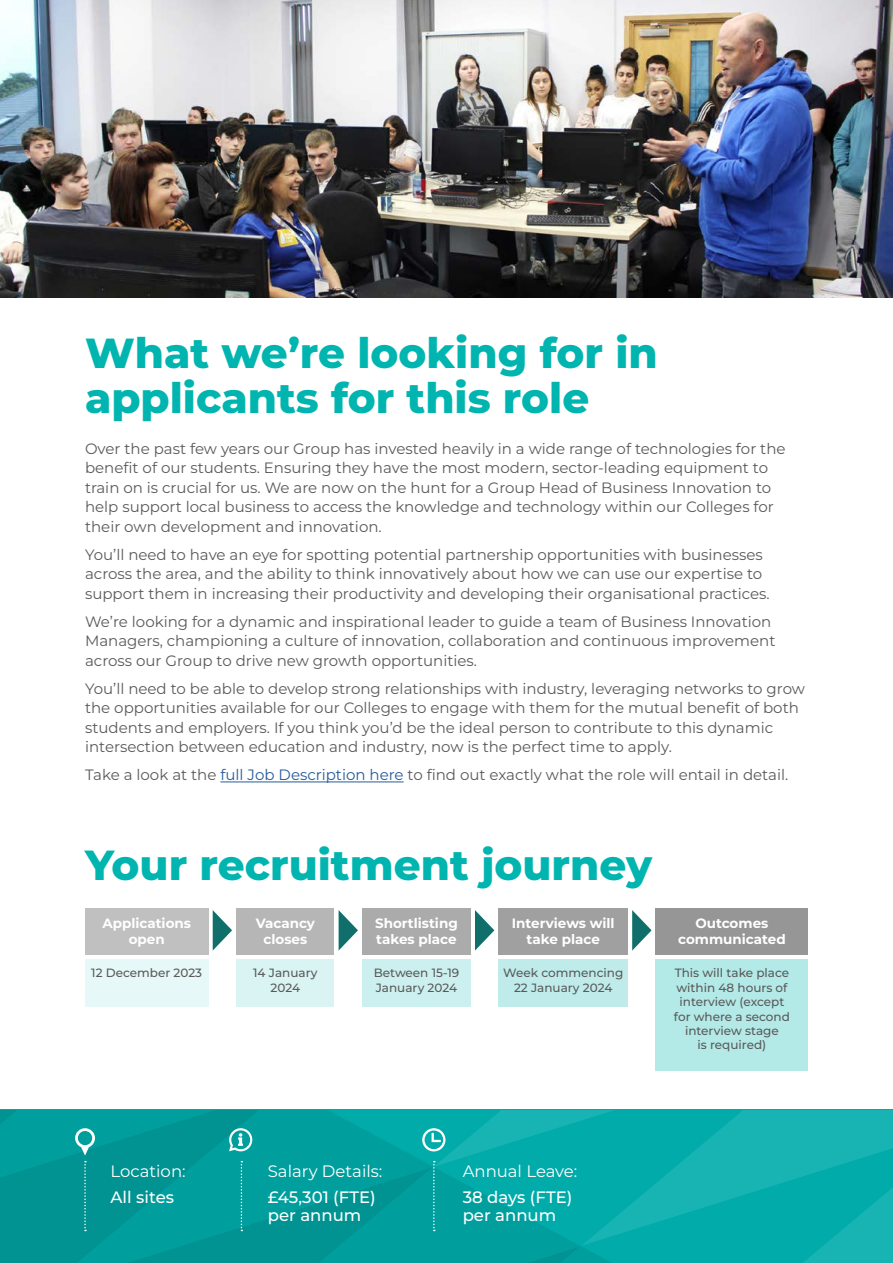
<style>
.page{position:relative;width:893px;height:1263px;background:#fff}
.page>*{position:absolute;margin:0;border:0;box-sizing:border-box;transform-origin:0 0}
.t1{font:800 42px/45px "Montserrat";color:#00b5af}
.t2{font:500 16.5px/18px "Montserrat";color:#fff}
.t3{font:16.5px "Montserrat";color:#fff}
.t4{font:15px/19.5px "Montserrat";color:#5a5a5a}
.t5{font:700 13.5px/16.2px "Montserrat";color:#fff;text-align:center}
.t6{font:500 12px/14.4px "Montserrat";color:#5a5a5a;text-align:center}
.s1{color:#275b9b}
</style>
<div class="page">
<hr style="left:220px;top:781px;width:184px;height:1px;background:#275b9b">
<div style="left:85px;top:908px;width:123px;height:47px;background:#c0c0c0"></div>
<div style="left:85px;top:959px;width:123px;height:48px;background:#e6f8f7"></div>
<div style="left:236px;top:908px;width:98px;height:47px;background:#b6b6b6"></div>
<div style="left:236px;top:959px;width:98px;height:48px;background:#d9f4f3"></div>
<div style="left:362px;top:908px;width:109px;height:47px;background:#ababab"></div>
<div style="left:362px;top:959px;width:109px;height:48px;background:#ccf0ef"></div>
<div style="left:656px;top:908px;width:152px;height:47px;background:#969696"></div>
<div style="left:656px;top:959px;width:152px;height:112px;background:#b3e9e7"></div>
<div style="left:499px;top:908px;width:129px;height:47px;background:#a0a0a0"></div>
<div style="left:499px;top:959px;width:129px;height:48px;background:#bfeceb"></div>
<svg style="left:213px;top:910px;width:19px;height:40px"></svg>
<svg style="left:339px;top:910px;width:19px;height:40px"></svg>
<svg style="left:475px;top:910px;width:19px;height:40px"></svg>
<svg style="left:632px;top:910px;width:20px;height:40px"></svg>
<img style="left:0;top:0;width:893px;height:298px">
<svg style="left:0;top:1110px;width:893px;height:153px;background:#05a4a3"></svg>
<h1 class="t1" style="left:85px;top:330px;width:574px">What we’re looking for in applicants for this role</h1>
<p class="t4" style="left:85px;top:438px;width:702px">Over the past few years our Group has invested heavily in a wide range of technologies for the benefit of our students. Ensuring they have the most modern, sector-leading equipment to train on is crucial for us. We are now on the hunt for a Group Head of Business Innovation to help support local business to access the knowledge and technology within our Colleges for their own development and innovation.</p>
<p class="t4" style="left:85px;top:544px;width:686px">You’ll need to have an eye for spotting potential partnership opportunities with businesses across the area, and the ability to think innovatively about how we can use our expertise to support them in increasing their productivity and developing their organisational practices.</p>
<p class="t4" style="left:85px;top:611px;width:692px">We’re looking for a dynamic and inspirational leader to guide a team of Business Innovation<br>Managers, championing a culture of innovation, collaboration and continuous improvement across our Group to drive new growth opportunities.</p>
<p class="t4" style="left:85px;top:678px;width:721px">You’ll need to be able to develop strong relationships with industry, leveraging networks to grow the opportunities available for our Colleges to engage with them for the mutual benefit of both students and employers. If you think you’d be the ideal person to contribute to this dynamic intersection between education and industry, now is the perfect time to apply.</p>
<p class="t4" style="left:85px;top:765px;width:705px">Take a look at the <span class="s1">full Job Description here</span> to find out exactly what the role will entail in detail.</p>
<h1 class="t1" style="left:85px;top:841px;width:569px">Your recruitment journey</h1>
<p class="t5" style="left:102px;top:914px;width:90px">Applications open</p>
<p class="t6" style="left:91px;top:966px;width:112px">12 December 2023</p>
<p class="t5" style="left:375px;top:914px;width:84px;text-align:left">Shortlisting takes place</p>
<p class="t6" style="left:374px;top:966px;width:87px;text-align:left">Between 15-19<br>January 2024</p>
<p class="t5" style="left:512px;top:914px;width:104px">Interviews will take place</p>
<p class="t6" style="left:503px;top:966px;width:121px">Week commencing<br>22 January 2024</p>
<p class="t5" style="left:256px;top:914px;width:61px">Vacancy closes</p>
<p class="t6" style="left:253px;top:966px;width:66px">14 January<br>2024</p>
<p class="t5" style="left:678px;top:914px;width:109px">Outcomes communicated</p>
<p class="t6" style="left:674px;top:966px;width:118px">This will take place within 48 hours of interview (except for where a second interview stage<br>is required)</p>
<p class="t3" style="left:111px;top:1160px;width:77px">Location:</p>
<p class="t2" style="left:111px;top:1188px;width:65px">All sites</p>
<p class="t3" style="left:268px;top:1160px;width:116px">Salary Details:</p>
<p class="t2" style="left:268px;top:1188px;width:109px">£45,301 (FTE) per annum</p>
<p class="t3" style="left:463px;top:1160px;width:116px">Annual Leave:</p>
<p class="t2" style="left:463px;top:1188px;width:111px">38 days (FTE) per annum</p>
</div>
